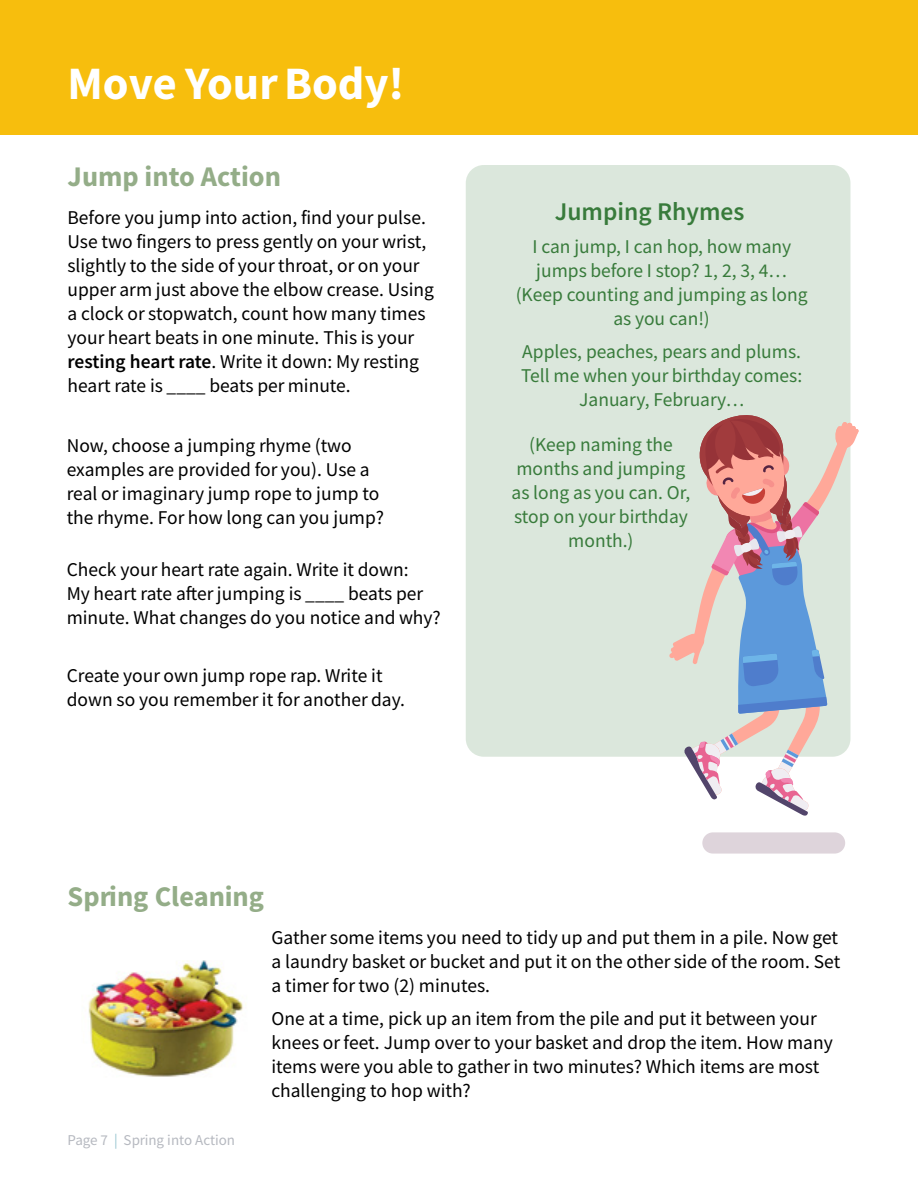
<style>
.page{position:relative;width:918px;height:1188px;background:#fff}
.page>*{position:absolute;margin:0;border:0;box-sizing:border-box;transform-origin:0 0}
.t1{font:46.5px "Source Sans Variable";letter-spacing:.035em;color:#fff}
.t2{font:28.5px "Source Sans Variable";letter-spacing:.045em;color:#94ad88}
.t3{font:25.5px "Source Sans Variable";letter-spacing:.035em;color:#387b3b}
.t4{font:19.5px/24px "Source Sans Variable";letter-spacing:.02em;color:#000}
.t5{font:19.5px/24px "Source Sans Variable";letter-spacing:.02em;color:#387b3b;text-align:center}
.t6{font:15px "Source Sans Variable";letter-spacing:.02em;color:#b6b9c0}
.s1{color:#9ac5d1}
</style>
<div class="page">
<div style="left:0;top:0;width:918px;height:135px;background:#f7be0d"></div>
<div style="left:466px;top:165px;width:384px;height:592px;background:#dbe7dc;border-radius:18px"></div>
<img style="left:88px;top:960px;width:155px;height:117px">
<svg style="left:669px;top:411px;width:190px;height:405px"></svg>
<div style="left:702px;top:832px;width:143px;height:22px;background:#ded4db;border-radius:11px"></div>
<h1 class="t1" style="left:68px;top:56px;width:334px">Move Your Body!</h1>
<h2 class="t2" style="left:68px;top:160px;width:214px">Jump into Action</h2>
<p class="t4" style="left:68px;top:206px;width:367px">Before you jump into action, find your pulse.<br>Use two fingers to press gently on your wrist, slightly to the side of your throat, or on your upper arm just above the elbow crease. Using a clock or stopwatch, count how many times your heart beats in one minute. This is your resting heart rate. Write it down: My resting heart rate is ____ beats per minute.</p>
<p class="t4" style="left:67px;top:434px;width:318px">Now, choose a jumping rhyme (two examples are provided for you). Use a real or imaginary jump rope to jump to the rhyme. For how long can you jump?</p>
<p class="t4" style="left:67px;top:558px;width:375px">Check your heart rate again. Write it down:<br>My heart rate after jumping is ____ beats per minute. What changes do you notice and why?</p>
<p class="t4" style="left:67px;top:664px;width:339px">Create your own jump rope rap. Write it down so you remember it for another day.</p>
<h2 class="t2" style="left:68px;top:880px;width:197px">Spring Cleaning</h2>
<h3 class="t3" style="left:555px;top:196px;width:190px">Jumping Rhymes</h3>
<p class="t5" style="left:516px;top:234px;width:293px">I can jump, I can hop, how many jumps before I stop? 1, 2, 3, 4… (Keep counting and jumping as long as you can!)</p>
<p class="t5" style="left:521px;top:339px;width:282px">Apples, peaches, pears and plums.<br>Tell me when your birthday comes:<br>January, February…</p>
<p class="t5" style="left:512px;top:432px;width:179px">(Keep naming the months and jumping as long as you can. Or, stop on your birthday month.)</p>
<p class="t6" style="left:68px;top:1131px;width:169px">Page 7 <span class="s1">|</span> Spring into Action</p>
<p class="t4" style="left:272px;top:926px;width:570px;text-align:justify">Gather some items you need to tidy up and put them in a pile. Now get a laundry basket or bucket and put it on the other side of the room. Set a timer for two (2) minutes.</p>
<p class="t4" style="left:272px;top:1007px;width:562px">One at a time, pick up an item from the pile and put it between your knees or feet. Jump over to your basket and drop the item. How many items were you able to gather in two minutes? Which items are most challenging to hop with?</p>
</div>
